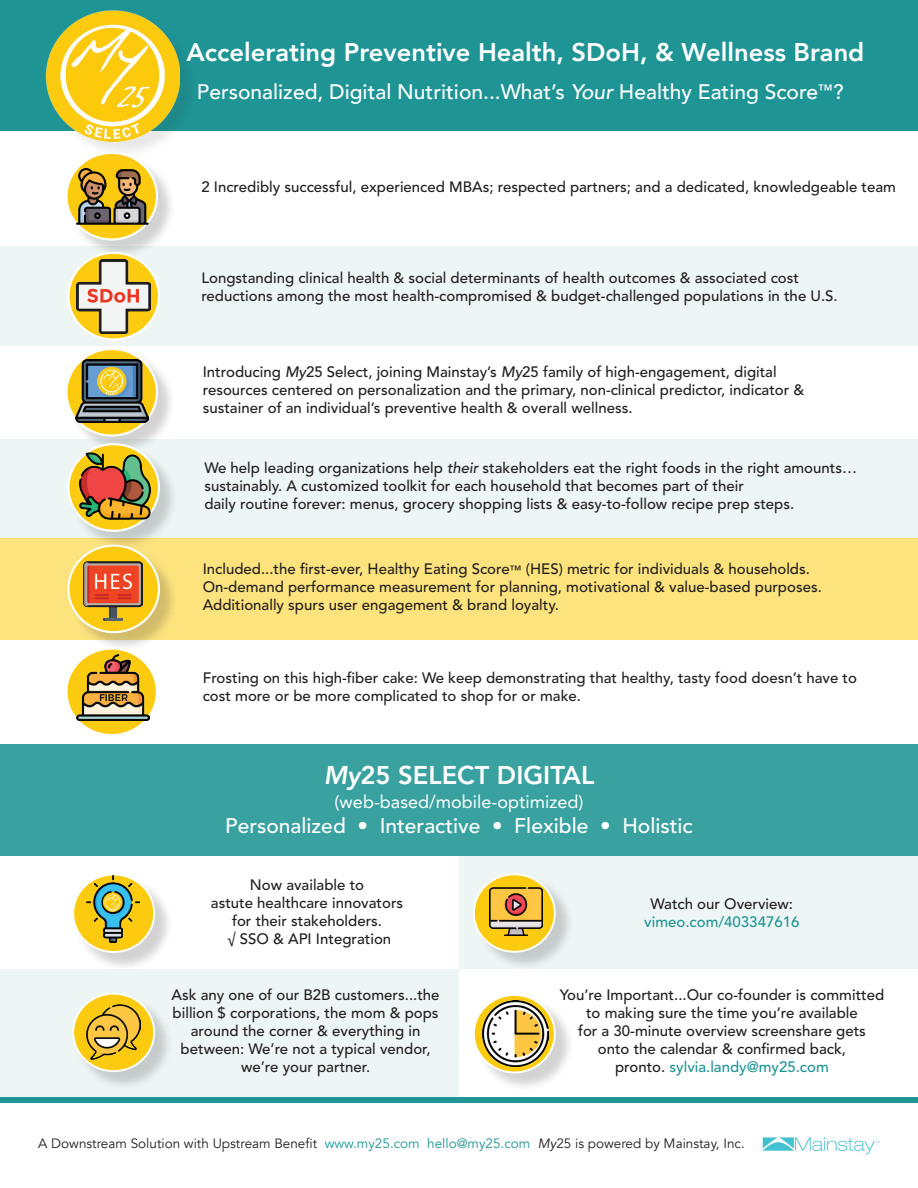
<style>
.page{position:relative;width:918px;height:1188px;background:#fff}
.page>*{position:absolute;margin:0;border:0;box-sizing:border-box;transform-origin:0 0}
.t1{font:800 25.5px "Avenir";color:#fff}
.t2{font:800 25.5px "Avenir LT Std";color:#fff}
.t3{font:500 21px "Avenir";color:#fff}
.t4{font:500 21px "Avenir LT Std";color:#fff}
.t5{font:18px "Avenir LT Std";color:#fff}
.t6{font:500 15px/18px "Avenir LT Std";color:#231f20}
.t7{font:500 15px "Avenir LT Std";color:#1f9495}
.t8{font:13.5px "Avenir";color:#231f20}
.s1{font-style:italic}
.s2{font-size:12px}
.s3{color:#1f9495}
</style>
<div class="page">
<div style="left:0;top:439px;width:918px;height:100px;background:#edf6f5"></div>
<div style="left:0;top:744px;width:918px;height:112px;background:#3aa1a1"></div>
<div style="left:0;top:0;width:918px;height:131px;background:#1f9495"></div>
<div style="left:0;top:969px;width:459px;height:131px;background:#edf6f5"></div>
<div style="left:459px;top:856px;width:459px;height:113px;background:#edf6f5"></div>
<div style="left:0;top:246px;width:918px;height:100px;background:#edf6f5"></div>
<div style="left:0;top:539px;width:918px;height:101px;background:#fde37e"></div>
<div style="left:68px;top:154px;width:109px;height:105px;background:#231f20;opacity:.2"></div>
<svg style="left:66px;top:153px;width:91px;height:86px;background:#f4c924"></svg>
<div style="left:65px;top:152px;width:93px;height:89px;border:2px solid #fff;border-radius:50%"></div>
<svg style="left:76px;top:168px;width:73px;height:56px;background:#987d38"></svg>
<div style="left:68px;top:350px;width:109px;height:105px;background:#231f20;opacity:.2"></div>
<svg style="left:66px;top:349px;width:91px;height:87px;background:#f3ca2d"></svg>
<div style="left:65px;top:348px;width:93px;height:89px;border:2px solid #fff;border-radius:50%"></div>
<img style="left:75px;top:360px;width:73px;height:63px">
<div style="left:70px;top:547px;width:109px;height:105px;background:#231f20;opacity:.2"></div>
<div style="left:68px;top:546px;width:91px;height:86px;background:#fccb0f;border-radius:50%"></div>
<div style="left:67px;top:545px;width:93px;height:88px;border:2px solid #fff;border-radius:50%"></div>
<img style="left:83px;top:562px;width:60px;height:58px">
<div style="left:74px;top:995px;width:99px;height:95px;background:#231f20;opacity:.2"></div>
<div style="left:73px;top:994px;width:81px;height:77px;background:#fccb0f;border-radius:50%"></div>
<div style="left:72px;top:993px;width:83px;height:79px;border:2px solid #fff;border-radius:50%"></div>
<img style="left:87px;top:1004px;width:53px;height:56px">
<svg style="left:66px;top:649px;width:91px;height:86px"></svg>
<div style="left:65px;top:647px;width:93px;height:89px;border:2px solid #fff;border-radius:50%"></div>
<img style="left:77px;top:655px;width:72px;height:66px">
<div style="left:475px;top:876px;width:98px;height:95px;background:#231f20;opacity:.2"></div>
<div style="left:474px;top:874px;width:81px;height:78px;background:#fccb0f;border-radius:50%"></div>
<div style="left:473px;top:873px;width:83px;height:80px;border:2px solid #fff;border-radius:50%"></div>
<img style="left:489px;top:888px;width:54px;height:47px">
<div style="left:70px;top:445px;width:109px;height:105px;background:#231f20;opacity:.2"></div>
<svg style="left:68px;top:444px;width:91px;height:87px"></svg>
<div style="left:67px;top:443px;width:93px;height:89px;border:2px solid #fff;border-radius:50%"></div>
<img style="left:80px;top:451px;width:70px;height:70px">
<div style="left:475px;top:996px;width:98px;height:95px;background:#231f20;opacity:.2"></div>
<svg style="left:474px;top:995px;width:81px;height:77px"></svg>
<div style="left:473px;top:994px;width:83px;height:79px;border:2px solid #fff;border-radius:50%"></div>
<img style="left:483px;top:1001px;width:66px;height:66px">
<div style="left:48px;top:13px;width:150px;height:147px;background:#231f20;opacity:.1"></div>
<img style="left:45px;top:10px;width:135px;height:132px">
<div style="left:74px;top:876px;width:99px;height:95px;background:#231f20;opacity:.2"></div>
<div style="left:73px;top:875px;width:81px;height:77px;background:#fccb0f;border-radius:50%"></div>
<div style="left:72px;top:874px;width:83px;height:79px;border:2px solid #fff;border-radius:50%"></div>
<img style="left:86px;top:876px;width:54px;height:67px">
<img style="left:762px;top:1137px;width:118px;height:18px">
<div style="left:0;top:1097px;width:918px;height:6px;background:#1f9495"></div>
<svg style="left:68px;top:253px;width:91px;height:86px"></svg>
<div style="left:67px;top:252px;width:93px;height:89px;border:2px solid #fff;border-radius:50%"></div>
<img style="left:77px;top:259px;width:74px;height:75px">
<h1 class="t1" style="left:187px;top:32px;width:679px">Accelerating Preventive Health, SDoH, &amp; Wellness Brand</h1>
<h2 class="t3" style="left:197px;top:74px;width:648px">Personalized, Digital Nutrition...What’s Your Healthy Eating Score<sup>™</sup>?</h2>
<p class="t6" style="left:201px;top:178px;width:696px">2 Incredibly successful, experienced MBAs; respected partners; and a dedicated, knowledgeable team</p>
<p class="t6" style="left:201px;top:269px;width:638px">Longstanding clinical health &amp; social determinants of health outcomes &amp; associated cost reductions among the most health-compromised &amp; budget-challenged populations in the U.S.</p>
<p class="t6" style="left:203px;top:363px;width:603px">Introducing <span class="s1">My</span>25 Select, joining Mainstay’s <span class="s1">My</span>25 family of high-engagement, digital resources centered on personalization and the primary, non-clinical predictor, indicator &amp; sustainer of an individual’s preventive health &amp; overall wellness.</p>
<p class="t6" style="left:204px;top:459px;width:654px">We help leading organizations help <span class="s1">their</span> stakeholders eat the right foods in the right amounts… sustainably. A customized toolkit for each household that becomes part of their<br>daily routine forever: menus, grocery shopping lists &amp; easy-to-follow recipe prep steps.</p>
<p class="t6" style="left:203px;top:560px;width:621px">Included...the first-ever, Healthy Eating Score<span class="s2">™</span> (HES) metric for individuals &amp; households.<br>On-demand performance measurement for planning, motivational &amp; value-based purposes.<br>Additionally spurs user engagement &amp; brand loyalty.</p>
<p class="t6" style="left:203px;top:669px;width:656px">Frosting on this high-fiber cake: We keep demonstrating that healthy, tasty food doesn’t have to cost more or be more complicated to shop for or make.</p>
<h1 class="t2" style="left:324px;top:760px;width:272px"><span class="s1">My</span>25 SELECT DIGITAL</h1>
<p class="t5" style="left:335px;top:791px;width:250px">(web-based/mobile-optimized)</p>
<h2 class="t4" style="left:225px;top:814px;width:469px">Personalized • Interactive • Flexible • Holistic</h2>
<p class="t6" style="left:211px;top:876px;width:194px;text-align:center">Now available to<br>astute healthcare innovators for their stakeholders.<br>√ SSO &amp; API Integration</p>
<p class="t6" style="left:650px;top:895px;width:144px">Watch our Overview:</p>
<p class="t7" style="left:644px;top:913px;width:157px">vimeo.com/403347616</p>
<p class="t6" style="left:172px;top:986px;width:269px;text-align:center">Ask any one of our B2B customers...the billion $ corporations, the mom &amp; pops around the corner &amp; everything in between: We’re not a typical vendor, we’re your partner.</p>
<p class="t6" style="left:560px;top:986px;width:326px;text-align:center">You’re Important...Our co-founder is committed to making sure the time you’re available<br>for a 30-minute overview screenshare gets<br>onto the calendar &amp; confirmed back,<br>pronto. <span class="s3">sylvia.landy@my25.com</span></p>
<p class="t8" style="left:38px;top:1135px;width:708px">A Downstream Solution with Upstream Benefit <span class="s3">www.my25.com hello@my25.com</span> <span class="s1">My</span>25 is powered by Mainstay, Inc.</p>
</div>
